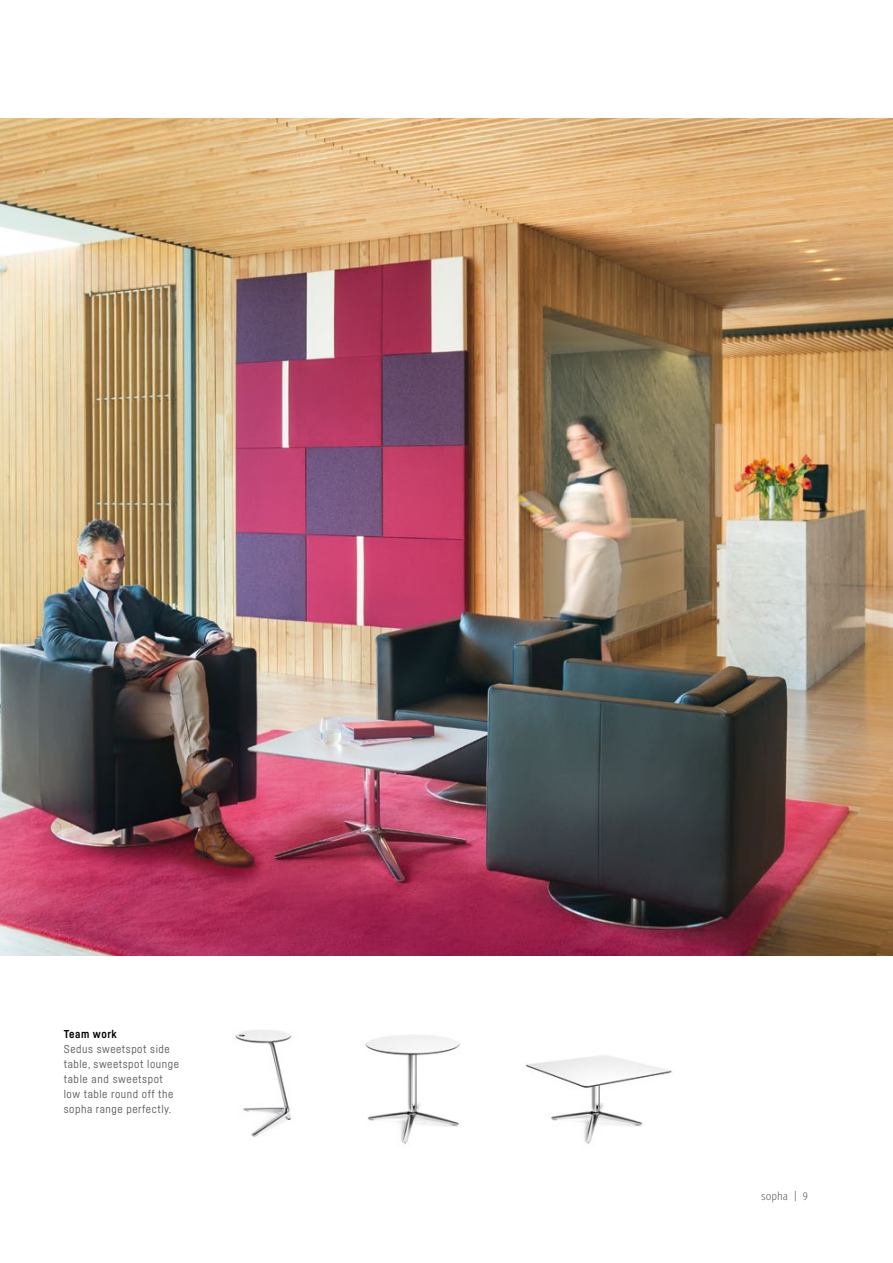
<style>
.page{position:relative;width:893px;height:1263px;background:#fff}
.page>*{position:absolute;margin:0;border:0;box-sizing:border-box;transform-origin:0 0}
.t1{font:11.25px/15px "Sedus Sans";letter-spacing:.05em;color:#58585a}
.t2{font:700 11.25px "Sedus Sans";letter-spacing:.045em;color:#000}
.t3{font:300 11.25px "Sedus Text Condensed";color:#58585a}
</style>
<div class="page">
<img style="left:235px;top:1030px;width:57px;height:107px">
<img style="left:365px;top:1035px;width:95px;height:109px">
<img style="left:525px;top:1055px;width:147px;height:89px">
<img style="left:0;top:119px;width:893px;height:836px">
<p class="t2" style="left:64px;top:1027px;width:55px">Team work</p>
<p class="t1" style="left:64px;top:1042px;width:117px">Sedus sweetspot side table, sweetspot lounge table and sweetspot low table round off the sopha range perfectly.</p>
<p class="t3" style="left:761px;top:1186px;width:48px">sopha | 9</p>
</div>
